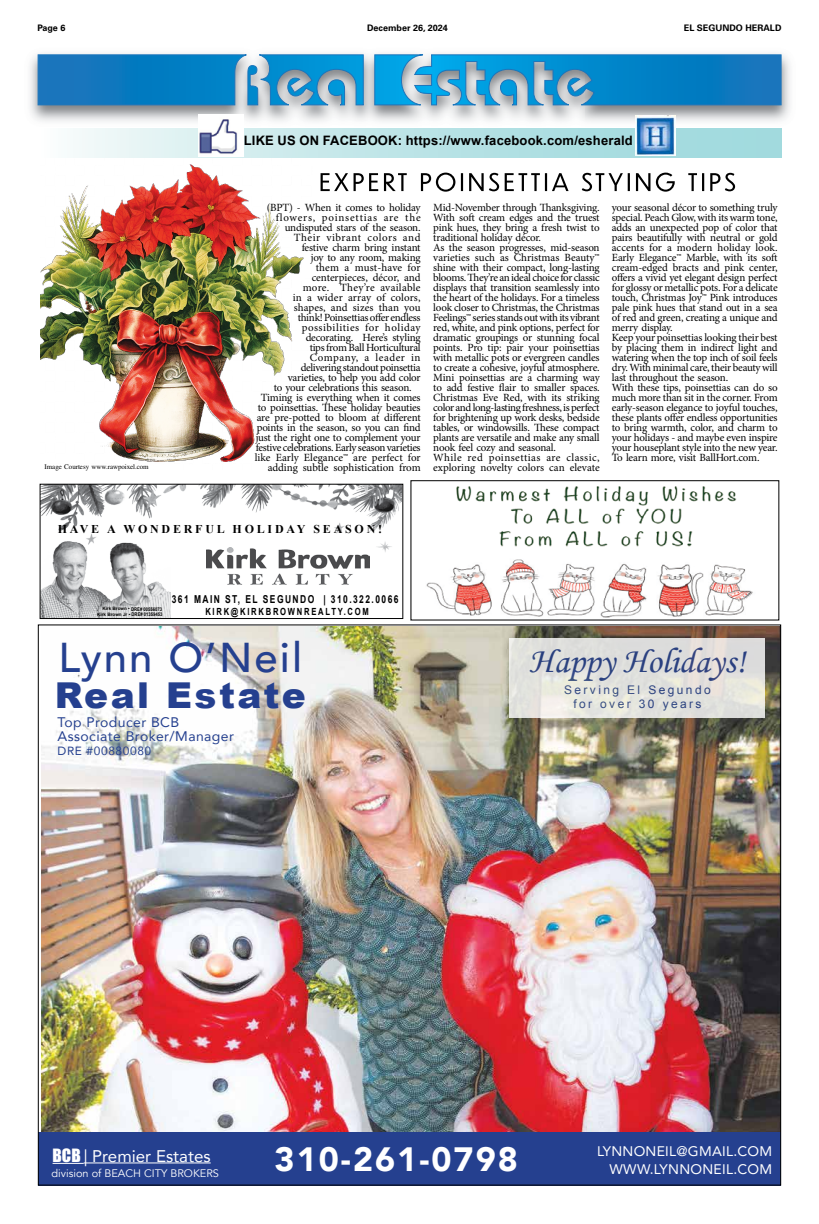
<style>
.page{position:relative;width:819px;height:1224px;background:#fff}
.page>*{position:absolute;margin:0;border:0;box-sizing:border-box;transform-origin:0 0}
.t1{font:500 41.6px "Avenir";letter-spacing:.05em;color:#25408f}
.t2{font:35.7px "Monotype Corsiva";color:#25408f}
.t3{font:900 35.7px "Arial";letter-spacing:.07em;color:#25408f}
.t4{font:900 33.7px "Avenir";letter-spacing:.06em;color:#fff}
.t5{font:16.8px "Avenir";color:#fff}
.t6{font:13.9px/13.9px "Avenir";letter-spacing:.03em;color:#25408f}
.t7{font:13.9px/17.8px "Avenir";letter-spacing:.02em;color:#fff;text-align:right}
.t8{font:700 13px "Arial";letter-spacing:.015em;color:#000}
.t9{font:11.9px/14.3px "Arial";letter-spacing:.2em;color:#25408f;text-align:center}
.t10{font:700 11.9px "Times New Roman";letter-spacing:.23em;color:#000}
.t11{font:11.9px "Avenir";letter-spacing:.05em;color:#25408f}
.t12{font:11px/10px "Minion Pro";letter-spacing:-.02em;color:#000}
.t13{font:11px "Minion Pro";letter-spacing:.005em;color:#000}
.t14{font:11px "Minion Pro";letter-spacing:.01em;color:#000}
.t15{font:11px "Minion Pro";letter-spacing:.05em;color:#000}
.t16{font:11px "Minion Pro";letter-spacing:.07em;color:#000}
.t17{font:11px "Minion Pro";letter-spacing:.045em;color:#000}
.t18{font:11px "Minion Pro";letter-spacing:.02em;color:#000}
.t19{font:700 10.9px "Arial";letter-spacing:.17em;color:#000;scale:.77 1}
.t20{font:10.9px "Avenir";color:#fff}
.t21{font:700 9.9px "Arial";letter-spacing:.23em;color:#000;scale:.77 1}
.t22{font:700 9px "Univers LT Std";color:#000}
.t23{font:7px "Times LT Std";letter-spacing:-.005em;color:#000}
.t24{font:700 5.1px "Arial";color:#000;scale:.83 1}
.t25{font:700 4.6px "Arial";color:#000}
.s1{font-size:4.6px}
.s2{font-size:5.1px}
.s3{font-family:"Impact"}
</style>
<div class="page">
<img style="left:41px;top:626px;width:738px;height:506px">
<svg style="left:509px;top:639px;width:256px;height:79px;background:#e2e1dd"></svg>
<div style="left:38px;top:1132px;width:743px;height:53px;background:#25408f"></div>
<hr style="left:53px;top:1163px;width:31px;height:1px;background:#fff">
<hr style="left:84px;top:1163px;width:127px;height:1px;background:#fff">
<svg style="left:73px;top:128px;width:709px;height:29px;background:#bfe5e7"></svg>
<img style="left:30px;top:53px;width:760px;height:69px">
<svg style="left:374px;top:54px;width:408px;height:51px;background:#2e93ca"></svg>
<svg style="left:38px;top:54px;width:326px;height:51px;background:#2b8cc5"></svg>
<img style="left:636px;top:115px;width:39px;height:41px">
<img style="left:199px;top:115px;width:45px;height:41px">
<img style="left:42px;top:486px;width:359px;height:66px">
<img style="left:206px;top:547px;width:164px;height:38px">
<img style="left:42px;top:541px;width:128px;height:76px">
<div style="left:40px;top:484px;width:363px;height:135px;border:1px solid #000"></div>
<img style="left:426px;top:486px;width:327px;height:132px">
<div style="left:410px;top:480px;width:369px;height:141px;border:1px solid #000"></div>
<img style="left:40px;top:164px;width:264px;height:298px">
<svg style="left:321px;top:173px;width:414px;height:19px"></svg>
<p class="t22" style="left:37px;top:23px;width:29px">Page 6</p>
<p class="t22" style="left:367px;top:23px;width:82px">December 26, 2024</p>
<p class="t22" style="left:684px;top:23px;width:99px">EL SEGUNDO HERALD</p>
<p class="t23" style="left:45px;top:463px;width:106px">Image Courtesy www.rawpoixel.com</p>
<p class="t8" style="left:244px;top:132px;width:391px">LIKE US ON FACEBOOK: https://www.facebook.com/esherald</p>
<p class="t12" style="left:267px;top:203px;width:155px">(BPT) - When it comes to holiday</p>
<p class="t16" style="left:276px;top:211px;width:147px">flowers, poinsettias are the</p>
<p class="t12" style="left:285px;top:223px;width:137px">undisputed stars of the season.</p>
<p class="t15" style="left:294px;top:231px;width:128px">Their vibrant colors and</p>
<p class="t12" style="left:302px;top:243px;width:121px">festive charm bring instant</p>
<p class="t12" style="left:311px;top:253px;width:111px">joy to any room, making</p>
<p class="t14" style="left:316px;top:261px;width:107px">them a must-have for</p>
<p class="t12" style="left:312px;top:273px;width:111px">centerpieces, décor, and</p>
<p class="t18" style="left:303px;top:281px;width:119px">more. They’re available</p>
<p class="t14" style="left:293px;top:291px;width:129px">in a wider array of colors,</p>
<p class="t13" style="left:294px;top:301px;width:129px">shapes, and sizes than you</p>
<p class="t12" style="left:298px;top:313px;width:124px">think! Poinsettias offer endless</p>
<p class="t17" style="left:302px;top:321px;width:120px">possibilities for holiday</p>
<p class="t12" style="left:306px;top:333px;width:116px">decorating. Here’s styling</p>
<p class="t12" style="left:310px;top:343px;width:113px">tips from Ball Horticultural</p>
<p class="t15" style="left:310px;top:351px;width:112px">Company, a leader in</p>
<p class="t12" style="left:301px;top:363px;width:122px">delivering standout poinsettia</p>
<p class="t12" style="left:288px;top:373px;width:134px">varieties, to help you add color</p>
<p class="t12" style="left:274px;top:383px;width:139px">to your celebrations this season.</p>
<p class="t12" style="left:261px;top:393px;width:161px">Timing is everything when it comes</p>
<p class="t12" style="left:258px;top:403px;width:164px">to poinsettias. These holiday beauties</p>
<p class="t12" style="left:257px;top:413px;width:166px">are pre-potted to bloom at different</p>
<p class="t12" style="left:257px;top:423px;width:165px">points in the season, so you can find</p>
<p class="t12" style="left:256px;top:433px;width:167px">just the right one to complement your</p>
<p class="t12" style="left:256px;top:443px;width:167px">festive celebrations. Early season varieties</p>
<p class="t13" style="left:255px;top:451px;width:167px">like Early Elegance™ are perfect for</p>
<p class="t12" style="left:268px;top:463px;width:155px">adding subtle sophistication from</p>
<p class="t12" style="left:433px;top:203px;width:168px">Mid-November through Thanksgiving.<br>With soft cream edges and the truest pink hues, they bring a fresh twist to traditional holiday décor.<br>As the season progresses, mid-season varieties such as Christmas Beauty™ shine with their compact, long-lasting blooms. They’re an ideal choice for classic displays that transition seamlessly into the heart of the holidays. For a timeless look closer to Christmas, the Christmas Feelings™ series stands out with its vibrant red, white, and pink options, perfect for dramatic groupings or stunning focal points. Pro tip: pair your poinsettias with metallic pots or evergreen candles to create a cohesive, joyful atmosphere.<br>Mini poinsettias are a charming way to add festive flair to smaller spaces.<br>Christmas Eve Red, with its striking color and long-lasting freshness, is perfect for brightening up work desks, bedside tables, or windowsills. These compact plants are versatile and make any small nook feel cozy and seasonal.<br>While red poinsettias are classic, exploring novelty colors can elevate</p>
<p class="t12" style="left:612px;top:203px;width:167px">your seasonal décor to something truly special. Peach Glow, with its warm tone, adds an unexpected pop of color that pairs beautifully with neutral or gold accents for a modern holiday look.<br>Early Elegance™ Marble, with its soft cream-edged bracts and pink center, offers a vivid yet elegant design perfect for glossy or metallic pots. For a delicate touch, Christmas Joy™ Pink introduces pale pink hues that stand out in a sea of red and green, creating a unique and merry display.<br>Keep your poinsettias looking their best by placing them in indirect light and watering when the top inch of soil feels dry. With minimal care, their beauty will last throughout the season.<br>With these tips, poinsettias can do so much more than sit in the corner. From early-season elegance to joyful touches, these plants offer endless opportunities to bring warmth, color, and charm to your holidays - and maybe even inspire your houseplant style into the new year.<br>To learn more, visit BallHort.com.</p>
<p class="t10" style="left:58px;top:520px;width:326px">HAVE A WONDERFUL HOLIDAY SEASON!</p>
<p class="t24" style="left:102px;top:606px;width:74px"><span class="s1">Kirk Brown •</span> DRE# 00556073</p>
<p class="t25" style="left:97px;top:611px;width:67px">Kirk Brown Jr • <span class="s2">DRE# 01359453</span></p>
<p class="t19" style="left:172px;top:592px;width:296px">361 MAIN ST, EL SEGUNDO | 310.322.0066</p>
<p class="t21" style="left:205px;top:605px;width:214px">KIRK@KIRKBROWNREALTY.COM</p>
<h1 class="t1" style="left:58px;top:621px;width:245px">Lynn O’Neil</h1>
<h2 class="t3" style="left:55px;top:670px;width:253px">Real Estate</h2>
<p class="t6" style="left:58px;top:715px;width:178px">Top Producer BCB<br>Associate Broker/Manager</p>
<p class="t11" style="left:58px;top:741px;width:95px">DRE #00880080</p>
<h2 class="t2" style="left:529px;top:640px;width:218px">Happy Holidays!</h2>
<p class="t9" style="left:564px;top:683px;width:148px">Serving El Segundo for over 30 years</p>
<h3 class="t5" style="left:53px;top:1142px;width:160px"><span class="s3">BCB</span> | Premier Estates</h3>
<p class="t20" style="left:51px;top:1166px;width:169px">division of BEACH CITY BROKERS</p>
<h3 class="t4" style="left:275px;top:1130px;width:245px">310-261-0798</h3>
<p class="t7" style="left:597px;top:1142px;width:177px">LYNNONEIL@GMAIL.COM<br>WWW.LYNNONEIL.COM</p>
</div>
